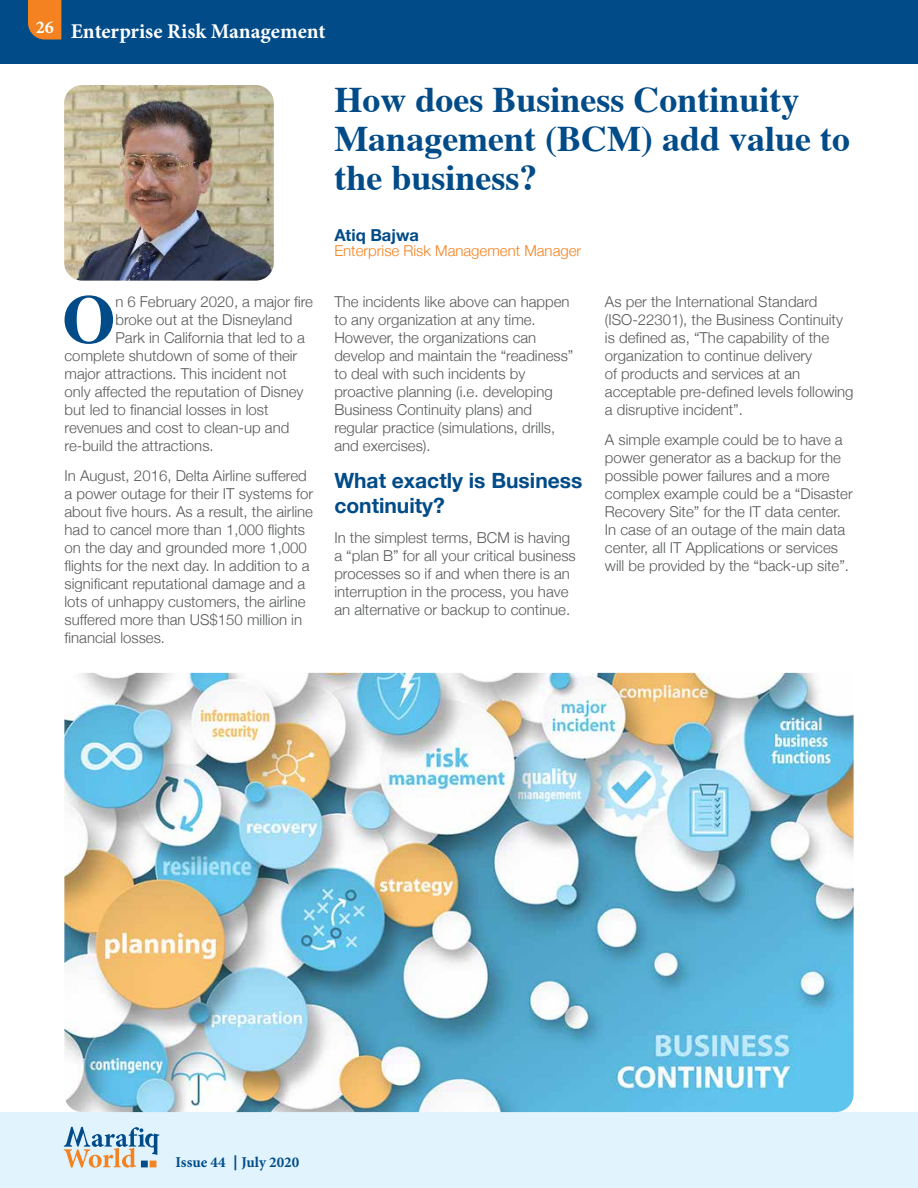
<style>
.page{position:relative;width:918px;height:1188px;background:#fff}
.page>*{position:absolute;margin:0;border:0;box-sizing:border-box;transform-origin:0 0}
.t1{font:700 68.25px "Times";color:#004b88}
.t2{font:700 36px/38.8px "Times";color:#004b88}
.t3{font:700 21px/25.2px "Helvetica Neue";color:#004b88}
.t4{font:700 21px "Minion Pro";color:#fff}
.t5{font:700 16.5px "Helvetica Neue";color:#004b88}
.t6{font:300 15px/18px "Helvetica Neue";color:#58595b}
.t7{font:300 15px "Helvetica Neue";color:#f58220}
.t8{font:700 15px "Minion Pro";color:#004b88}
.s1{font-family:"Helvetica Neue"}
</style>
<div class="page">
<div style="left:0;top:0;width:918px;height:63px;background:#004b88"></div>
<div style="left:0;top:1112px;width:918px;height:76px;background:#e1f4fd"></div>
<svg style="left:28px;top:0;width:33px;height:40px"></svg>
<svg style="left:64px;top:1127px;width:95px;height:41px"></svg>
<img style="left:64px;top:85px;width:210px;height:196px">
<img style="left:64px;top:673px;width:790px;height:439px">
<h3 class="t4" style="left:36px;top:16px;width:291px"><sup>26</sup> Enterprise Risk Management</h3>
<h1 class="t1" style="left:62px;top:254px;width:55px">O</h1>
<p class="t6" style="left:115px;top:292px;width:199px">n 6 February 2020, a major fire</p>
<p class="t6" style="left:115px;top:310px;width:178px">broke out at the Disneyland</p>
<p class="t6" style="left:115px;top:328px;width:191px">Park in California that led to a</p>
<p class="t6" style="left:65px;top:346px;width:234px">complete shutdown of some of their</p>
<p class="t6" style="left:65px;top:364px;width:224px">major attractions. This incident not</p>
<p class="t6" style="left:65px;top:382px;width:240px">only affected the reputation of Disney</p>
<p class="t6" style="left:65px;top:400px;width:205px">but led to financial losses in lost</p>
<p class="t6" style="left:65px;top:418px;width:226px">revenues and cost to clean-up and</p>
<p class="t6" style="left:65px;top:436px;width:151px">re-build the attractions.</p>
<p class="t6" style="left:65px;top:466px;width:250px">In August, 2016, Delta Airline suffered a power outage for their IT systems for about five hours. As a result, the airline had to cancel more than 1,000 flights on the day and grounded more 1,000 flights for the next day. In addition to a significant reputational damage and a lots of unhappy customers, the airline suffered more than US$150 million in financial losses.</p>
<h2 class="t2" style="left:334px;top:77px;width:517px">How does Business Continuity<br>Management (BCM) add value to the business?</h2>
<p class="t5" style="left:334px;top:225px;width:86px">Atiq Bajwa</p>
<p class="t7" style="left:334px;top:242px;width:249px">Enterprise Risk Management Manager</p>
<p class="t6" style="left:334px;top:292px;width:241px">The incidents like above can happen to any organization at any time.<br>However, the organizations can develop and maintain the “readiness” to deal with such incidents by proactive planning (i.e. developing<br>Business Continuity plans) and regular practice (simulations, drills, and exercises).</p>
<h3 class="t3" style="left:334px;top:467px;width:250px">What exactly is Business continuity?</h3>
<p class="t6" style="left:334px;top:528px;width:243px">In the simplest terms, BCM is having a “plan B” for all your critical business processes so if and when there is an interruption in the process, you have an alternative or backup to continue.</p>
<p class="t6" style="left:605px;top:292px;width:250px">As per the International Standard (ISO-22301), the Business Continuity is defined as, “The capability of the organization to continue delivery<br>of products and services at an acceptable pre-defined levels following a disruptive incident”.</p>
<p class="t6" style="left:605px;top:430px;width:249px">A simple example could be to have a power generator as a backup for the possible power failures and a more complex example could be a “Disaster Recovery Site” for the IT data center.<br>In case of an outage of the main data center, all IT Applications or services will be provided by the “back-up site”.</p>
<p class="t8" style="left:176px;top:1151px;width:125px">Issue 44 <span class="s1">|</span> July 2020</p>
</div>
